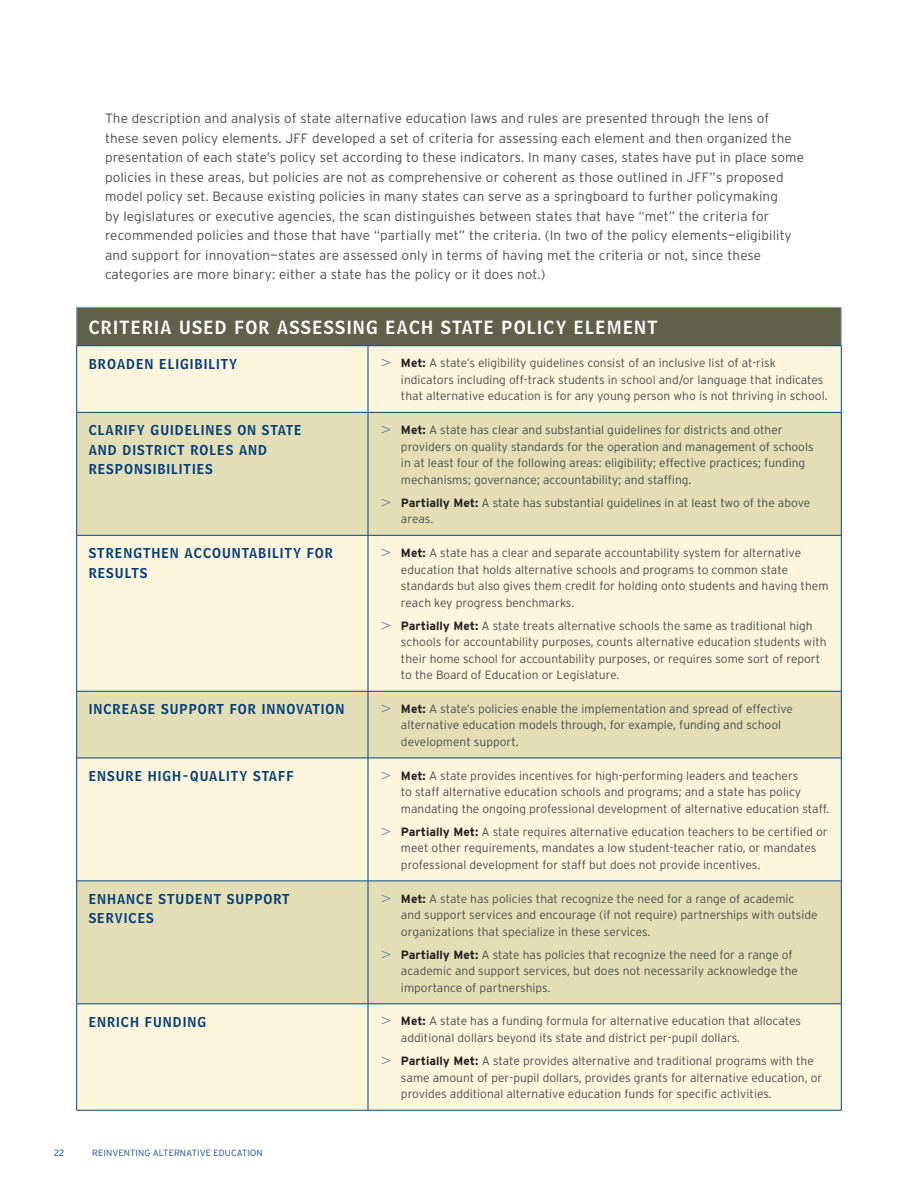
<style>
.page{position:relative;width:918px;height:1188px;background:#fff}
.page>*{position:absolute;margin:0;border:0;box-sizing:border-box;transform-origin:0 0}
.subhead_blue{font:18px "Bell Centennial Name And Number";letter-spacing:.07em;color:#fff}
.Body_blk9_13{font:300 13.5px/19.5px "Interstate";letter-spacing:.01em;color:#4b4c4d}
.sub_subhead_black{font:13.5px/19.5px "Bell Centennial Name And Number";letter-spacing:.07em;color:#003d78}
.Table_Bullets{font:300 12px/16.5px "Interstate";color:#4b4c4d}
.t1{font:300 9px "Interstate";letter-spacing:.01em;color:#164e87}
.t2{font:300 9px "Interstate";color:#003d78}
.s1{font-family:"Bell Centennial Address";font-weight:400;font-size:15px;color:#5772a3}
.s2{font-weight:700;color:#231f20}
</style>
<div class="page">
<div style="left:77px;top:307px;width:764px;height:39px;background:#60614b"></div>
<div style="left:77px;top:346px;width:764px;height:764px;background:#fef6dc"></div>
<svg style="left:77px;top:413px;width:764px;height:591px;background:#eee8c7"></svg>
<hr style="left:76px;top:307px;width:292px;height:1px;background:#86add1">
<hr style="left:76px;top:308px;width:1px;height:38px;background:#86add1">
<hr style="left:368px;top:307px;width:474px;height:1px;background:#86add1">
<hr style="left:841px;top:308px;width:1px;height:38px;background:#86add1">
<hr style="left:76px;top:345px;width:292px;height:1px;background:#00467e">
<hr style="left:76px;top:346px;width:1px;height:66px;background:#00467e">
<hr style="left:368px;top:345px;width:474px;height:1px;background:#00467e">
<hr style="left:368px;top:346px;width:1px;height:66px;background:#00467e">
<hr style="left:841px;top:346px;width:1px;height:66px;background:#00467e">
<hr style="left:76px;top:412px;width:292px;height:1px;background:#00467e">
<hr style="left:76px;top:413px;width:1px;height:122px;background:#00467e">
<hr style="left:368px;top:412px;width:474px;height:1px;background:#00467e">
<hr style="left:368px;top:413px;width:1px;height:122px;background:#00467e">
<hr style="left:841px;top:413px;width:1px;height:122px;background:#00467e">
<hr style="left:76px;top:535px;width:292px;height:1px;background:#00467e">
<hr style="left:76px;top:536px;width:1px;height:155px;background:#00467e">
<hr style="left:368px;top:535px;width:474px;height:1px;background:#00467e">
<hr style="left:368px;top:536px;width:1px;height:155px;background:#00467e">
<hr style="left:841px;top:536px;width:1px;height:155px;background:#00467e">
<hr style="left:76px;top:691px;width:292px;height:1px;background:#00467e">
<hr style="left:76px;top:691px;width:1px;height:67px;background:#00467e">
<hr style="left:368px;top:691px;width:474px;height:1px;background:#00467e">
<hr style="left:368px;top:691px;width:1px;height:67px;background:#00467e">
<hr style="left:841px;top:691px;width:1px;height:67px;background:#00467e">
<hr style="left:76px;top:758px;width:292px;height:1px;background:#00467e">
<hr style="left:76px;top:758px;width:1px;height:123px;background:#00467e">
<hr style="left:368px;top:758px;width:474px;height:1px;background:#00467e">
<hr style="left:368px;top:758px;width:1px;height:123px;background:#00467e">
<hr style="left:841px;top:758px;width:1px;height:123px;background:#00467e">
<hr style="left:76px;top:881px;width:292px;height:1px;background:#00467e">
<hr style="left:76px;top:881px;width:1px;height:123px;background:#00467e">
<hr style="left:368px;top:881px;width:474px;height:1px;background:#00467e">
<hr style="left:368px;top:881px;width:1px;height:123px;background:#00467e">
<hr style="left:841px;top:881px;width:1px;height:123px;background:#00467e">
<hr style="left:76px;top:1004px;width:292px;height:1px;background:#00467e">
<hr style="left:76px;top:1004px;width:1px;height:106px;background:#00467e">
<hr style="left:368px;top:1004px;width:474px;height:1px;background:#00467e">
<hr style="left:368px;top:1004px;width:1px;height:106px;background:#00467e">
<hr style="left:841px;top:1004px;width:1px;height:106px;background:#00467e">
<hr style="left:76px;top:1110px;width:292px;height:1px;background:#00467e">
<hr style="left:368px;top:1110px;width:474px;height:1px;background:#00467e">
<p class="Body_blk9_13" style="left:105px;top:109px;width:700px">The description and analysis of state alternative education laws and rules are presented through the lens of these seven policy elements. JFF developed a set of criteria for assessing each element and then organized the presentation of each state’s policy set according to these indicators. In many cases, states have put in place some policies in these areas, but policies are not as comprehensive or coherent as those outlined in JFF”s proposed model policy set. Because existing policies in many states can serve as a springboard to further policymaking<br>by legislatures or executive agencies, the scan distinguishes between states that have “met” the criteria for recommended policies and those that have “partially met” the criteria. (In two of the policy elements—eligibility and support for innovation—states are assessed only in terms of having met the criteria or not, since these categories are more binary: either a state has the policy or it does not.)</p>
<p class="subhead_blue" style="left:89px;top:316px;width:570px">CRITERIA USED FOR ASSESSING EACH STATE POLICY ELEMENT</p>
<p class="sub_subhead_black" style="left:89px;top:354px;width:150px">BROADEN ELIGIBILITY</p>
<p class="Table_Bullets" style="left:401px;top:355px;width:428px;text-indent:-21px"><span class="s1">&gt;</span> <span class="s2">Met:</span> A state’s eligibility guidelines consist of an inclusive list of at-risk indicators including off-track students in school and/or language that indicates that alternative education is for any young person who is not thriving in school.</p>
<p class="sub_subhead_black" style="left:89px;top:420px;width:215px">CLARIFY GUIDELINES ON STATE<br>AND DISTRICT ROLES AND<br>RESPONSIBILITIES</p>
<p class="Table_Bullets" style="left:401px;top:421px;width:414px;text-indent:-21px"><span class="s1">&gt;</span> <span class="s2">Met:</span> A state has clear and substantial guidelines for districts and other providers on quality standards for the operation and management of schools in at least four of the following areas: eligibility; effective practices; funding mechanisms; governance; accountability; and staffing.</p>
<p class="Table_Bullets" style="left:401px;top:494px;width:411px;text-indent:-21px"><span class="s1">&gt;</span> <span class="s2">Partially Met:</span> A state has substantial guidelines in at least two of the above areas.</p>
<p class="sub_subhead_black" style="left:89px;top:543px;width:246px">STRENGTHEN ACCOUNTABILITY FOR<br>RESULTS</p>
<p class="Table_Bullets" style="left:401px;top:544px;width:429px;text-indent:-21px"><span class="s1">&gt;</span> <span class="s2">Met:</span> A state has a clear and separate accountability system for alternative education that holds alternative schools and programs to common state standards but also gives them credit for holding onto students and having them reach key progress benchmarks.</p>
<p class="Table_Bullets" style="left:401px;top:617px;width:427px;text-indent:-21px"><span class="s1">&gt;</span> <span class="s2">Partially Met:</span> A state treats alternative schools the same as traditional high schools for accountability purposes, counts alternative education students with their home school for accountability purposes, or requires some sort of report to the Board of Education or Legislature.</p>
<p class="sub_subhead_black" style="left:89px;top:699px;width:257px">INCREASE SUPPORT FOR INNOVATION</p>
<p class="Table_Bullets" style="left:401px;top:700px;width:393px;text-indent:-21px"><span class="s1">&gt;</span> <span class="s2">Met:</span> A state’s policies enable the implementation and spread of effective alternative education models through, for example, funding and school development support.</p>
<p class="sub_subhead_black" style="left:89px;top:766px;width:206px">ENSURE HIGH-QUALITY STAFF</p>
<p class="Table_Bullets" style="left:401px;top:767px;width:430px;text-indent:-21px"><span class="s1">&gt;</span> <span class="s2">Met:</span> A state provides incentives for high-performing leaders and teachers<br>to staff alternative education schools and programs; and a state has policy mandating the ongoing professional development of alternative education staff.</p>
<p class="Table_Bullets" style="left:401px;top:823px;width:428px;text-indent:-21px"><span class="s1">&gt;</span> <span class="s2">Partially Met:</span> A state requires alternative education teachers to be certified or meet other requirements, mandates a low student-teacher ratio, or mandates professional development for staff but does not provide incentives.</p>
<p class="sub_subhead_black" style="left:89px;top:889px;width:203px">ENHANCE STUDENT SUPPORT<br>SERVICES</p>
<p class="Table_Bullets" style="left:401px;top:890px;width:418px;text-indent:-21px"><span class="s1">&gt;</span> <span class="s2">Met:</span> A state has policies that recognize the need for a range of academic<br>and support services and encourage (if not require) partnerships with outside organizations that specialize in these services.</p>
<p class="Table_Bullets" style="left:401px;top:946px;width:399px;text-indent:-21px"><span class="s1">&gt;</span> <span class="s2">Partially Met:</span> A state has policies that recognize the need for a range of academic and support services, but does not necessarily acknowledge the importance of partnerships.</p>
<p class="sub_subhead_black" style="left:89px;top:1012px;width:119px">ENRICH FUNDING</p>
<p class="Table_Bullets" style="left:401px;top:1013px;width:402px;text-indent:-21px"><span class="s1">&gt;</span> <span class="s2">Met:</span> A state has a funding formula for alternative education that allocates additional dollars beyond its state and district per-pupil dollars.</p>
<p class="Table_Bullets" style="left:401px;top:1053px;width:423px;text-indent:-21px"><span class="s1">&gt;</span> <span class="s2">Partially Met:</span> A state provides alternative and traditional programs with the same amount of per-pupil dollars, provides grants for alternative education, or provides additional alternative education funds for specific activities.</p>
<p class="t2" style="left:54px;top:1148px;width:12px">22</p>
<p class="t1" style="left:92px;top:1148px;width:172px">REINVENTING ALTERNATIVE EDUCATION</p>
</div>
